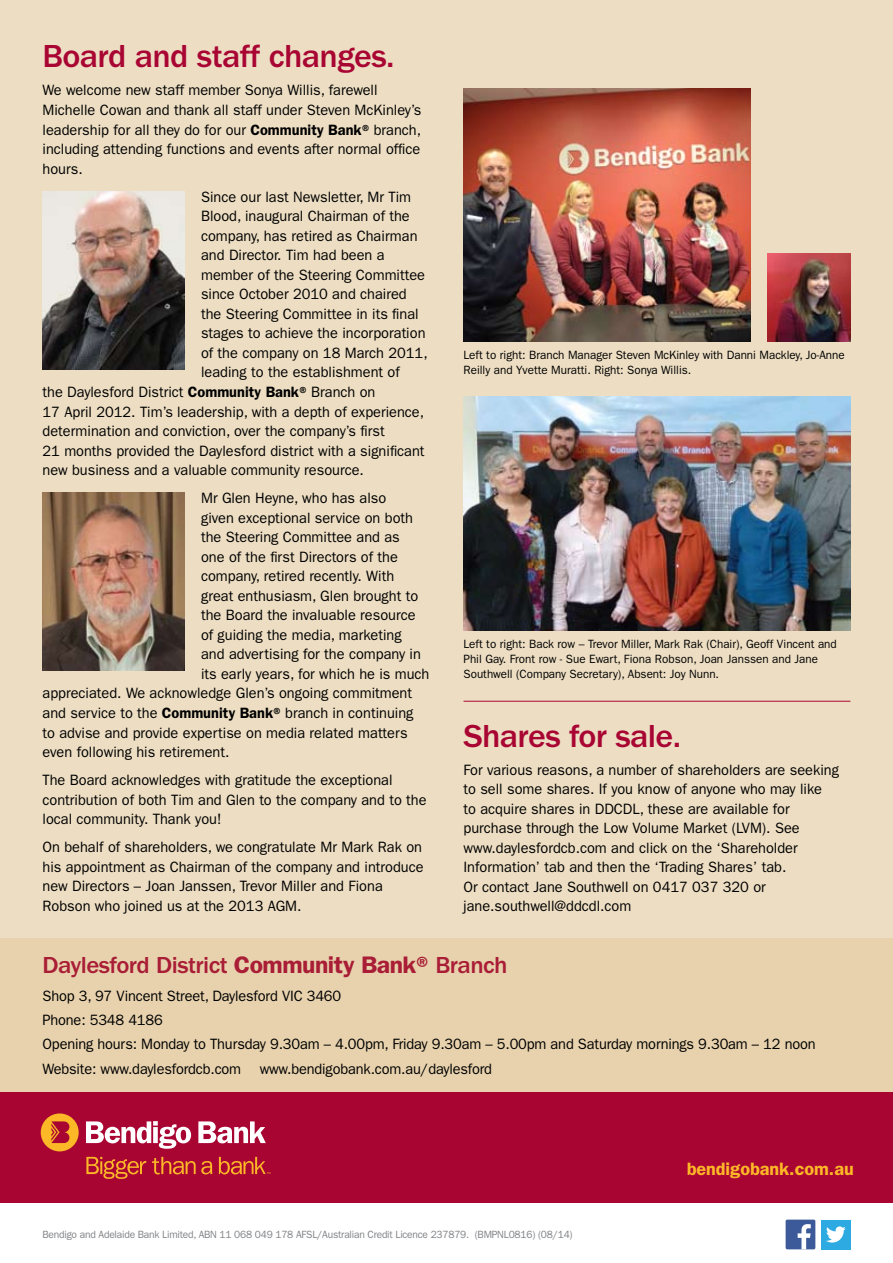
<style>
.page{position:relative;width:893px;height:1263px;background:#fff}
.page>*{position:absolute;margin:0;border:0;box-sizing:border-box;transform-origin:0 0}
.t1{font:500 33px "Franklin Gothic";letter-spacing:-.02em;color:#a90533}
.t2{font:500 24px "Franklin Gothic";letter-spacing:-.02em;color:#a91d36}
.t3{font:600 18px "Franklin Gothic";color:#fdb827}
.t4{font:15px/19.5px "Franklin Gothic";color:#000}
.t5{font:12px/15px "Franklin Gothic";color:#000}
.t6{font:10.5px "Franklin Gothic";letter-spacing:-.02em;color:#808285}
.s1{font-weight:600}
</style>
<div class="page">
<div style="left:0;top:0;width:893px;height:1116px;background:#eddec3"></div>
<div style="left:0;top:938px;width:893px;height:201px;background:#e7d2ad"></div>
<div style="left:786px;top:1219px;width:29px;height:30px;background:#3c5a99;border-radius:2px"></div>
<svg style="left:798px;top:1224px;width:13px;height:25px"></svg>
<div style="left:821px;top:1219px;width:30px;height:30px;background:#2daae1"></div>
<svg style="left:826px;top:1226px;width:20px;height:16px"></svg>
<div style="left:0;top:1092px;width:893px;height:111px;background:#a90533"></div>
<div style="left:41px;top:1113px;width:38px;height:38px;background:#fdb827;border-radius:50%"></div>
<svg style="left:51px;top:1121px;width:18px;height:22px"></svg>
<svg style="left:86px;top:1121px;width:105px;height:28px"></svg>
<svg style="left:198px;top:1121px;width:68px;height:22px"></svg>
<svg style="left:86px;top:1157px;width:60px;height:22px"></svg>
<svg style="left:152px;top:1157px;width:60px;height:17px"></svg>
<svg style="left:219px;top:1157px;width:51px;height:17px"></svg>
<img style="left:463px;top:396px;width:387px;height:235px">
<img style="left:463px;top:88px;width:287px;height:254px">
<img style="left:43px;top:492px;width:141px;height:178px">
<img style="left:43px;top:191px;width:141px;height:178px">
<hr style="left:463px;top:701px;width:387px;height:1px;background:#a90533">
<img style="left:767px;top:253px;width:83px;height:89px">
<h1 class="t1" style="left:43px;top:38px;width:353px">Board and staff changes.</h1>
<p class="t4" style="left:43px;top:80px;width:380px">We welcome new staff member Sonya Willis, farewell Michelle Cowan and thank all staff under Steven McKinley’s leadership for all they do for our <span class="s1">Community Bank®</span> branch, including attending functions and events after normal office hours.</p>
<p class="t4" style="left:201px;top:187px;width:212px">Since our last Newsletter, Mr Tim</p>
<p class="t4" style="left:201px;top:206px;width:210px">Blood, inaugural Chairman of the</p>
<p class="t4" style="left:201px;top:226px;width:218px">company, has retired as Chairman</p>
<p class="t4" style="left:201px;top:245px;width:185px">and Director. Tim had been a</p>
<p class="t4" style="left:201px;top:265px;width:226px">member of the Steering Committee</p>
<p class="t4" style="left:201px;top:284px;width:207px">since October 2010 and chaired</p>
<p class="t4" style="left:201px;top:304px;width:219px">the Steering Committee in its final</p>
<p class="t4" style="left:201px;top:323px;width:226px">stages to achieve the incorporation</p>
<p class="t4" style="left:201px;top:343px;width:228px">of the company on 18 March 2011,</p>
<p class="t4" style="left:201px;top:362px;width:200px">leading to the establishment of</p>
<p class="t4" style="left:43px;top:382px;width:334px">the Daylesford District <span class="s1">Community Bank®</span> Branch on</p>
<p class="t4" style="left:43px;top:402px;width:383px">17 April 2012. Tim’s leadership, with a depth of experience,</p>
<p class="t4" style="left:43px;top:421px;width:344px">determination and conviction, over the company’s first</p>
<p class="t4" style="left:43px;top:441px;width:384px">21 months provided the Daylesford district with a significant</p>
<p class="t4" style="left:43px;top:460px;width:323px">new business and a valuable community resource.</p>
<p class="t4" style="left:201px;top:488px;width:187px">Mr Glen Heyne, who has also</p>
<p class="t4" style="left:201px;top:508px;width:213px">given exceptional service on both</p>
<p class="t4" style="left:201px;top:527px;width:200px">the Steering Committee and as</p>
<p class="t4" style="left:201px;top:547px;width:198px">one of the first Directors of the</p>
<p class="t4" style="left:201px;top:566px;width:195px">company, retired recently. With</p>
<p class="t4" style="left:201px;top:586px;width:219px">great enthusiasm, Glen brought to</p>
<p class="t4" style="left:201px;top:605px;width:216px">the Board the invaluable resource</p>
<p class="t4" style="left:201px;top:625px;width:202px">of guiding the media, marketing</p>
<p class="t4" style="left:201px;top:644px;width:221px">and advertising for the company in</p>
<p class="t4" style="left:201px;top:664px;width:230px">its early years, for which he is much</p>
<p class="t4" style="left:43px;top:683px;width:371px">appreciated. We acknowledge Glen’s ongoing commitment</p>
<p class="t4" style="left:43px;top:703px;width:372px">and service to the <span class="s1">Community Bank®</span> branch in continuing</p>
<p class="t4" style="left:43px;top:723px;width:367px">to advise and provide expertise on media related matters</p>
<p class="t4" style="left:43px;top:742px;width:188px">even following his retirement.</p>
<p class="t4" style="left:43px;top:770px;width:386px">The Board acknowledges with gratitude the exceptional contribution of both Tim and Glen to the company and to the local community. Thank you!</p>
<p class="t4" style="left:43px;top:837px;width:383px">On behalf of shareholders, we congratulate Mr Mark Rak on his appointment as Chairman of the company and introduce new Directors – Joan Janssen, Trevor Miller and Fiona Robson who joined us at the 2013 AGM.</p>
<p class="t5" style="left:463px;top:347px;width:383px">Left to right: Branch Manager Steven McKinley with Danni Mackley, Jo-Anne<br>Reilly and Yvette Muratti. Right: Sonya Willis.</p>
<p class="t5" style="left:463px;top:636px;width:375px">Left to right: Back row – Trevor Miller, Mark Rak (Chair), Geoff Vincent and<br>Phil Gay. Front row - Sue Ewart, Fiona Robson, Joan Janssen and Jane<br>Southwell (Company Secretary), Absent: Joy Nunn.</p>
<h1 class="t1" style="left:463px;top:717px;width:219px">Shares for sale.</h1>
<p class="t4" style="left:463px;top:760px;width:377px">For various reasons, a number of shareholders are seeking to sell some shares. If you know of anyone who may like<br>to acquire shares in DDCDL, these are available for purchase through the Low Volume Market (LVM). See www.daylesfordcb.com and click on the ‘Shareholder Information’ tab and then the ‘Trading Shares’ tab.<br>Or contact Jane Southwell on 0417 037 320 or jane.southwell@ddcdl.com</p>
<h2 class="t2" style="left:43px;top:952px;width:467px">Daylesford District <span class="s1">Community Bank®</span> Branch</h2>
<p class="t4" style="left:43px;top:984px;width:775px;line-height:23.7px">Shop 3, 97 Vincent Street, Daylesford VIC 3460<br>Phone: 5348 4186<br>Opening hours: Monday to Thursday 9.30am – 4.00pm, Friday 9.30am – 5.00pm and Saturday mornings 9.30am – 12 noon</p>
<p class="t4" style="left:43px;top:1059px;width:451px">Website: www.daylesfordcb.com www.bendigobank.com.au/daylesford</p>
<p class="t6" style="left:43px;top:1229px;width:532px">Bendigo and Adelaide Bank Limited, ABN 11 068 049 178 AFSL/Australian Credit Licence 237879. (BMPNL0816) (08/14)</p>
<p class="t3" style="left:687px;top:1158px;width:169px">bendigobank.com.au</p>
</div>
